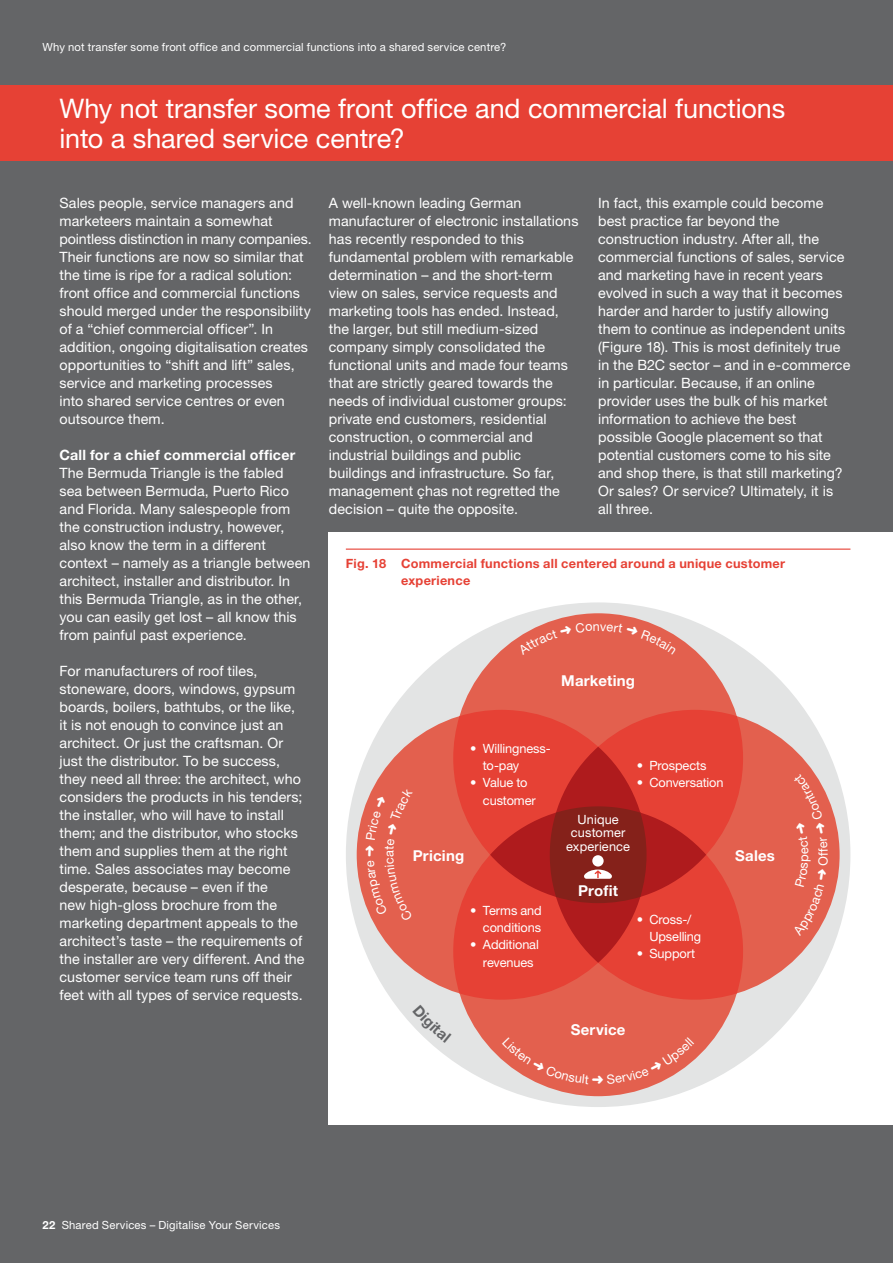
<style>
.page{position:relative;width:893px;height:1263px;background:#646567}
.page>*{position:absolute;margin:0;border:0;box-sizing:border-box;transform-origin:0 0}
.t1{font:27px/30px "Helvetica Neue LT";letter-spacing:-.005em;color:#fff}
.t2{font:700 15px "Helvetica Neue LT";letter-spacing:.015em;color:#fff}
.t3{font:14.25px/18px "Helvetica Neue LT";letter-spacing:.005em;color:#fff}
.t4{font:700 14.25px "Helvetica Neue LT";letter-spacing:.015em;color:#fff}
.t5{font:12.75px/17.2px "Helvetica Neue LT";letter-spacing:-.01em;color:#fff}
.t6{font:700 12.75px/17.2px "Helvetica Neue LT";letter-spacing:.02em;color:#e64135}
.t7{font:12.75px/13.5px "Helvetica Neue LT";letter-spacing:.01em;color:#fff;text-align:center}
.t8{font:11.25px "Helvetica Neue LT";letter-spacing:.015em;color:#fff}
.s1{font-weight:700}
</style>
<div class="page">
<div style="left:329px;top:532px;width:564px;height:593px;background:#fff"></div>
<div style="left:0;top:85px;width:893px;height:75px;background:#e64135"></div>
<hr style="left:346px;top:549px;width:504px;height:1px;background:#e64135">
<div style="left:346px;top:602px;width:504px;height:505px;background:#e3e4e4;border-radius:50%"></div>
<div style="left:550px;top:710px;width:290px;height:290px;background:#e3604e;border-radius:50%"></div>
<div style="left:453px;top:613px;width:290px;height:290px;background:#e3604e;border-radius:50%"></div>
<svg style="left:518px;top:622px;width:158px;height:16px"></svg>
<svg style="left:365px;top:710px;width:378px;height:374px"></svg>
<svg style="left:814px;top:774px;width:14px;height:162px"></svg>
<p class="t8" style="left:43px;top:41px;width:465px">Why not transfer some front office and commercial functions into a shared service centre?</p>
<h1 class="t1" style="left:60px;top:93px;width:727px">Why not transfer some front office and commercial functions into a shared service centre?</h1>
<p class="t3" style="left:60px;top:194px;width:254px">Sales people, service managers and marketeers maintain a somewhat pointless distinction in many companies.<br>Their functions are now so similar that the time is ripe for a radical solution: front office and commercial functions should merged under the responsibility of a “chief commercial officer”. In addition, ongoing digitalisation creates opportunities to “shift and lift” sales, service and marketing processes<br>into shared service centres or even outsource them.</p>
<p class="t4" style="left:60px;top:446px;width:237px">Call for a chief commercial officer</p>
<p class="t3" style="left:60px;top:464px;width:252px">The Bermuda Triangle is the fabled<br>sea between Bermuda, Puerto Rico and Florida. Many salespeople from the construction industry, however, also know the term in a different context – namely as a triangle between architect, installer and distributor. In this Bermuda Triangle, as in the other, you can easily get lost – all know this from painful past experience.</p>
<p class="t3" style="left:60px;top:662px;width:247px">For manufacturers of roof tiles, stoneware, doors, windows, gypsum boards, boilers, bathtubs, or the like, it is not enough to convince just an architect. Or just the craftsman. Or just the distributor. To be success, they need all three: the architect, who considers the products in his tenders; the installer, who will have to install them; and the distributor, who stocks them and supplies them at the right time. Sales associates may become desperate, because – even if the<br>new high-gloss brochure from the marketing department appeals to the architect’s taste – the requirements of the installer are very different. And the customer service team runs off their feet with all types of service requests.</p>
<p class="t3" style="left:329px;top:194px;width:251px">A well-known leading German manufacturer of electronic installations has recently responded to this fundamental problem with remarkable determination – and the short-term view on sales, service requests and marketing tools has ended. Instead, the larger, but still medium-sized company simply consolidated the functional units and made four teams that are strictly geared towards the needs of individual customer groups: private end customers, residential construction, o commercial and industrial buildings and public buildings and infrastructure. So far, management çhas not regretted the decision – quite the opposite.</p>
<p class="t3" style="left:598px;top:194px;width:254px">In fact, this example could become best practice far beyond the construction industry. After all, the commercial functions of sales, service and marketing have in recent years evolved in such a way that it becomes harder and harder to justify allowing them to continue as independent units (Figure 18). This is most definitely true in the B2C sector – and in e-commerce in particular. Because, if an online provider uses the bulk of his market information to achieve the best possible Google placement so that potential customers come to his site and shop there, is that still marketing?<br>Or sales? Or service? Ultimately, it is all three.</p>
<p class="t6" style="left:401px;top:555px;width:385px;text-indent:-55px">Fig. 18 Commercial functions all centered around a unique customer experience</p>
<p class="t2" style="left:561px;top:671px;width:75px">Marketing</p>
<p class="t5" style="left:483px;top:739px;width:69px;text-indent:-13px">• Willingness&shy;to-pay</p>
<p class="t5" style="left:483px;top:774px;width:54px;text-indent:-13px">• Value to customer</p>
<p class="t5" style="left:637px;top:757px;width:71px">• Prospects</p>
<p class="t5" style="left:637px;top:774px;width:88px">• Conversation</p>
<p class="t7" style="left:566px;top:812px;width:65px">Unique customer experience</p>
<p class="t2" style="left:413px;top:846px;width:53px">Pricing</p>
<p class="t2" style="left:735px;top:846px;width:41px">Sales</p>
<p class="t2" style="left:578px;top:881px;width:41px">Profit</p>
<p class="t5" style="left:470px;top:901px;width:73px;text-align:right">• Terms and conditions</p>
<p class="t5" style="left:470px;top:936px;width:70px;text-align:center">• Additional revenues</p>
<p class="t5" style="left:649px;top:910px;width:53px;text-indent:-13px">• Cross-/<br>Upselling</p>
<p class="t5" style="left:637px;top:945px;width:60px">• Support</p>
<p class="t2" style="left:571px;top:1021px;width:56px">Service</p>
<p class="t8" style="left:43px;top:1218px;width:239px"><span class="s1">22</span> Shared Services – Digitalise Your Services</p>
</div>
